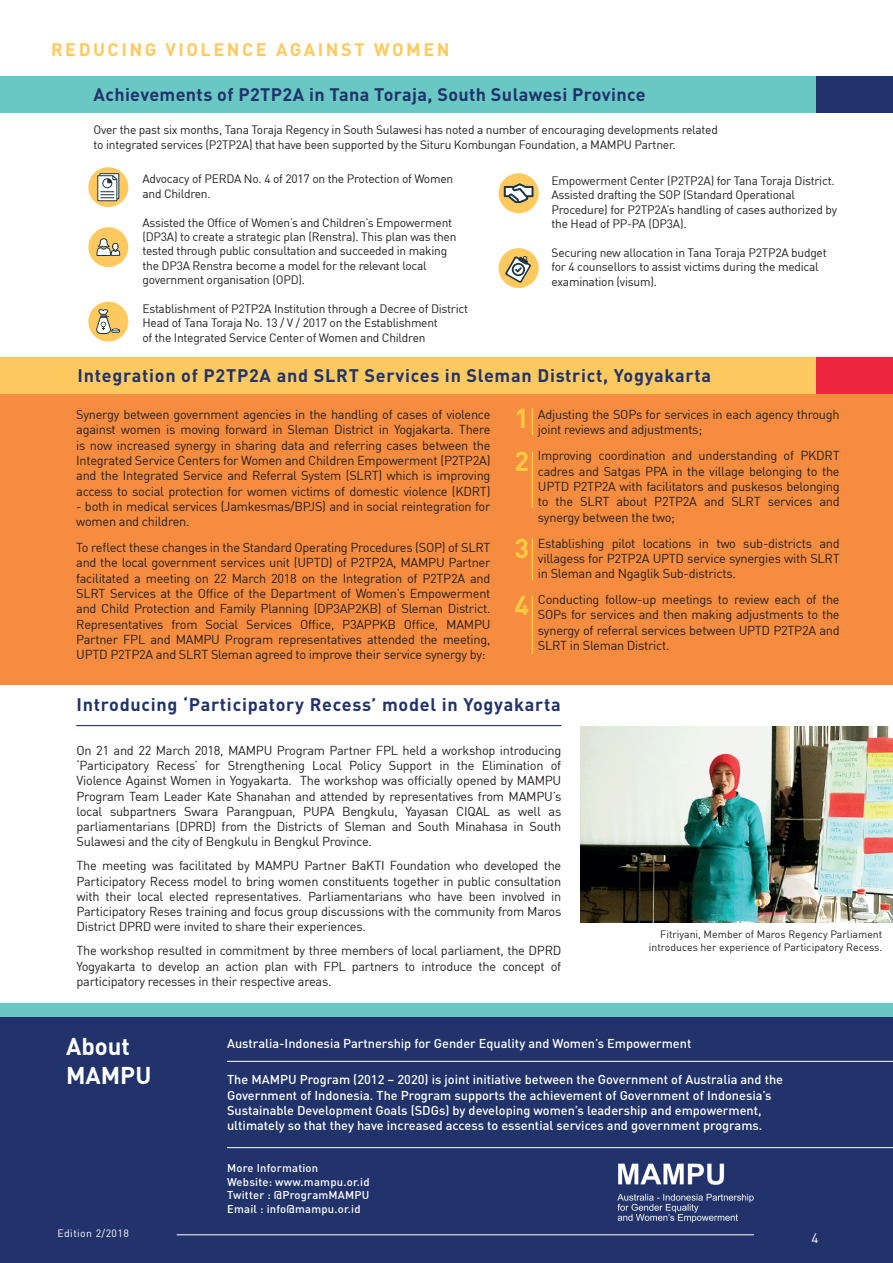
<style>
.page{position:relative;width:893px;height:1263px;background:#fff}
.page>*{position:absolute;margin:0;border:0;box-sizing:border-box;transform-origin:0 0}
.t1{font:700 27px/43.3px "DIN";color:#feca41}
.t2{font:700 24px/28.8px "DIN";color:#fff}
.t3{font:700 18px "DIN";letter-spacing:.04em;color:#21336a}
.t4{font:700 18px "DIN";letter-spacing:.02em;color:#21336a}
.t5{font:700 18px "DIN";letter-spacing:.14em;color:#feca5f}
.t6{font:13.5px "DIN";color:#fff}
.t7{font:12.75px/15.3px "DIN";letter-spacing:-.02em;color:#231f20;text-align:justify}
.t8{font:500 12.75px/15.3px "DIN Pro";color:#fff}
.t9{font:12px/14.4px "DIN";letter-spacing:-.02em;color:#231f20}
.t10{font:500 11.25px/13.5px "DIN Pro";letter-spacing:.02em;color:#fff}
.t11{font:10.5px/12.6px "DIN";color:#231f20;text-align:right}
.t12{font:10.5px "DIN";letter-spacing:.04em;color:#fff}
</style>
<div class="page">
<div style="left:0;top:394px;width:893px;height:291px;background:#f58c3f"></div>
<div style="left:0;top:358px;width:893px;height:36px;background:#feca5f"></div>
<div style="left:0;top:76px;width:893px;height:36px;background:#69c8c4"></div>
<div style="left:88px;top:227px;width:40px;height:40px;background:#feca5f;border-radius:50%"></div>
<svg style="left:96px;top:238px;width:25px;height:28px"></svg>
<div style="left:0;top:1016px;width:893px;height:247px;background:#21336a"></div>
<div style="left:816px;top:76px;width:77px;height:36px;background:#21336a"></div>
<div style="left:816px;top:358px;width:77px;height:36px;background:#ed253f"></div>
<div style="left:0;top:1003px;width:893px;height:14px;background:#69c8c4"></div>
<hr style="left:227px;top:1061px;width:666px;height:1px;background:#fff">
<hr style="left:227px;top:1147px;width:666px;height:1px;background:#fff">
<hr style="left:177px;top:1234px;width:577px;height:1px;background:#fff">
<div style="left:88px;top:167px;width:40px;height:40px;background:#feca5f;border-radius:50%"></div>
<svg style="left:97px;top:173px;width:22px;height:28px"></svg>
<div style="left:88px;top:302px;width:40px;height:40px;background:#feca5f;border-radius:50%"></div>
<svg style="left:96px;top:309px;width:24px;height:25px"></svg>
<div style="left:498px;top:248px;width:41px;height:40px;background:#feca5f;border-radius:50%"></div>
<svg style="left:505px;top:256px;width:26px;height:27px"></svg>
<div style="left:498px;top:173px;width:41px;height:40px;background:#feca5f;border-radius:50%"></div>
<svg style="left:504px;top:183px;width:29px;height:20px"></svg>
<img style="left:580px;top:726px;width:313px;height:196px">
<hr style="left:76px;top:725px;width:485px;height:1px;background:#21336a">
<svg style="left:532px;top:408px;width:1px;height:27px"></svg>
<hr style="left:532px;top:452px;width:1px;height:56px;background:#feca41">
<hr style="left:532px;top:538px;width:1px;height:42px;background:#feca41">
<hr style="left:532px;top:596px;width:1px;height:58px;background:#feca41">
<img style="left:617px;top:1163px;width:137px;height:60px">
<h3 class="t5" style="left:51px;top:38px;width:400px">REDUCING VIOLENCE AGAINST WOMEN</h3>
<h3 class="t4" style="left:94px;top:83px;width:553px">Achievements of P2TP2A in Tana Toraja, South Sulawesi Province</h3>
<p class="t9" style="left:94px;top:123px;width:626px">Over the past six months, Tana Toraja Regency in South Sulawesi has noted a number of encouraging developments related to integrated services (P2TP2A) that have been supported by the Situru Kombungan Foundation, a MAMPU Partner.</p>
<p class="t9" style="left:142px;top:172px;width:312px">Advocacy of PERDA No. 4 of 2017 on the Protection of Women and Children.</p>
<p class="t9" style="left:142px;top:215px;width:315px">Assisted the Office of Women’s and Children’s Empowerment (DP3A) to create a strategic plan (Renstra). This plan was then tested through public consultation and succeeded in making the DP3A Renstra become a model for the relevant local government organisation (OPD).</p>
<p class="t9" style="left:142px;top:301px;width:327px">Establishment of P2TP2A Institution through a Decree of District<br>Head of Tana Toraja No. 13 / V / 2017 on the Establishment<br>of the Integrated Service Center of Women and Children</p>
<p class="t9" style="left:551px;top:173px;width:287px">Empowerment Center (P2TP2A) for Tana Toraja District.<br>Assisted drafting the SOP (Standard Operational Procedure) for P2TP2A’s handling of cases authorized by the Head of PP-PA (DP3A).</p>
<p class="t9" style="left:551px;top:245px;width:277px">Securing new allocation in Tana Toraja P2TP2A budget for 4 counsellors to assist victims during the medical examination (visum).</p>
<h3 class="t3" style="left:78px;top:364px;width:635px">Integration of P2TP2A and SLRT Services in Sleman District, Yogyakarta</h3>
<p class="t7" style="left:76px;top:407px;width:416px">Synergy between government agencies in the handling of cases of violence against women is moving forward in Sleman District in Yogjakarta. There is now increased synergy in sharing data and referring cases between the Integrated Service Centers for Women and Children Empowerment (P2TP2A) and the Integrated Service and Referral System (SLRT) which is improving access to social protection for women victims of domestic violence (KDRT)</p>
<p class="t7" style="left:76px;top:498px;width:416px">- both in medical services (Jamkesmas/BPJS) and in social reintegration for women and children.</p>
<p class="t7" style="left:76px;top:540px;width:416px">To reflect these changes in the Standard Operating Procedures (SOP) of SLRT and the local government services unit (UPTD) of P2TP2A, MAMPU Partner facilitated a meeting on 22 March 2018 on the Integration of P2TP2A and SLRT Services at the Office of the Department of Women’s Empowerment and Child Protection and Family Planning (DP3AP2KB) of Sleman District.<br>Representatives from Social Services Office, P3APPKB Office, MAMPU Partner FPL and MAMPU Program representatives attended the meeting, UPTD P2TP2A and SLRT Sleman agreed to improve their service synergy by:</p>
<h1 class="t1" style="left:514px;top:395px;width:16px">1<br>2</h1>
<h1 class="t1" style="left:514px;top:518px;width:16px;line-height:57.6px">3<br>4</h1>
<p class="t7" style="left:538px;top:407px;width:303px">Adjusting the SOPs for services in each agency through joint reviews and adjustments;</p>
<p class="t7" style="left:538px;top:448px;width:303px">Improving coordination and understanding of PKDRT cadres and Satgas PPA in the village belonging to the UPTD P2TP2A with facilitators and puskesos belonging to the SLRT about P2TP2A and SLRT services and synergy between the two;</p>
<p class="t7" style="left:538px;top:535px;width:303px">Establishing pilot locations in two sub-districts and villagess for P2TP2A UPTD service synergies with SLRT in Sleman and Ngaglik Sub-districts.</p>
<p class="t7" style="left:538px;top:591px;width:303px">Conducting follow-up meetings to review each of the SOPs for services and then making adjustments to the synergy of referral services between UPTD P2TP2A and SLRT in Sleman District.</p>
<h3 class="t3" style="left:77px;top:693px;width:486px">Introducing ‘Participatory Recess’ model in Yogyakarta</h3>
<p class="t7" style="left:77px;top:742px;width:486px">On 21 and 22 March 2018, MAMPU Program Partner FPL held a workshop introducing ‘Participatory Recess’ for Strengthening Local Policy Support in the Elimination of Violence Against Women in Yogyakarta. The workshop was officially opened by MAMPU Program Team Leader Kate Shanahan and attended by representatives from MAMPU’s local subpartners Swara Parangpuan, PUPA Bengkulu, Yayasan CIQAL as well as parliamentarians (DPRD) from the Districts of Sleman and South Minahasa in South Sulawesi and the city of Bengkulu in Bengkul Province.</p>
<p class="t7" style="left:77px;top:858px;width:486px">The meeting was facilitated by MAMPU Partner BaKTI Foundation who developed the Participatory Recess model to bring women constituents together in public consultation with their local elected representatives. Parliamentarians who have been involved in Participatory Reses training and focus group discussions with the community from Maros District DPRD were invited to share their experiences.</p>
<p class="t7" style="left:77px;top:943px;width:486px">The workshop resulted in commitment by three members of local parliament, the DPRD Yogyakarta to develop an action plan with FPL partners to introduce the concept of participatory recesses in their respective areas.</p>
<p class="t11" style="left:649px;top:928px;width:235px">Fitriyani, Member of Maros Regency Parliament introduces her experience of Participatory Recess.</p>
<h2 class="t2" style="left:66px;top:1031px;width:87px">About<br>MAMPU</h2>
<p class="t8" style="left:227px;top:1035px;width:466px">Australia-Indonesia Partnership for Gender Equality and Women’s Empowerment</p>
<p class="t8" style="left:227px;top:1072px;width:557px">The MAMPU Program (2012 – 2020) is joint initiative between the Government of Australia and the Government of Indonesia. The Program supports the achievement of Government of Indonesia’s Sustainable Development Goals (SDGs) by developing women’s leadership and empowerment, ultimately so that they have increased access to essential services and government programs.</p>
<p class="t10" style="left:227px;top:1161px;width:144px">More Information<br>Website: www.mampu.or.id<br>Twitter : @ProgramMAMPU<br>Email : info@mampu.or.id</p>
<p class="t12" style="left:57px;top:1227px;width:73px">Edition 2/2018</p>
<p class="t6" style="left:811px;top:1230px;width:9px">4</p>
</div>
